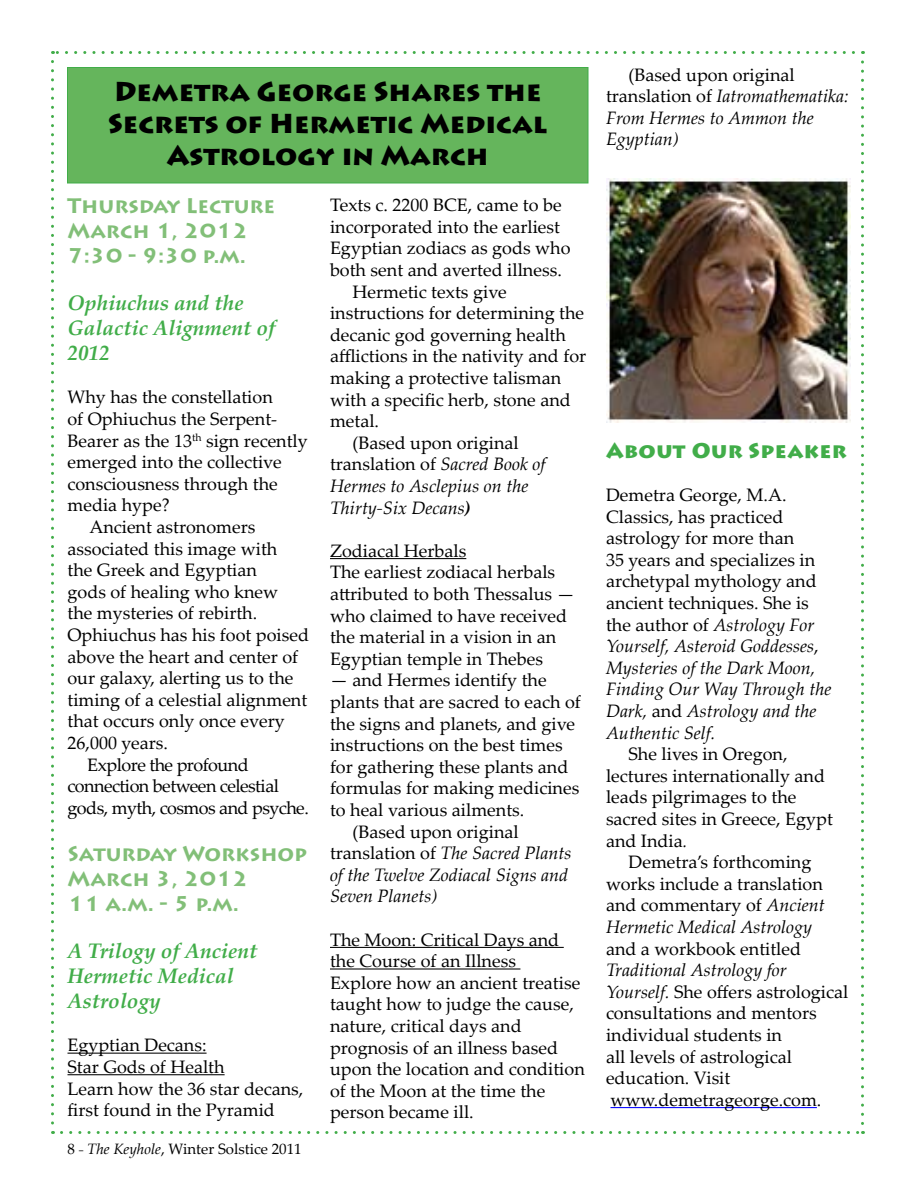
<style>
.page{position:relative;width:918px;height:1188px;background:#fff}
.page>*{position:absolute;margin:0;border:0;box-sizing:border-box;transform-origin:0 0}
.t1{font:900 27px/32.4px "Lithos Pro";color:#000;text-align:center}
.t2{font:italic 700 21px/25.2px "Palatino Linotype";color:#41ad49}
.t3{font:700 21px/25.2px "Lithos Pro";color:#82bf78}
.t4{font:900 21px "Lithos Pro";letter-spacing:.02em;color:#41ad49}
.t5{font:18px/21.6px "Palatino Linotype";color:#000}
.t6{font:italic 18px/21.6px "Palatino Linotype";color:#000}
.t7{font:18px "Palatino Linotype";letter-spacing:-.03em;color:#000}
.t8{font:15px "Palatino Linotype";color:#000}
.s1{font-style:italic}
.s2{font-weight:700}
.s3{font-style:normal}
</style>
<div class="page">
<div style="left:68px;top:68px;width:520px;height:115px;background:#65b55c"></div>
<div style="left:67px;top:67px;width:521px;height:116px;border:1px solid #41ad49"></div>
<svg style="left:51px;top:62px;width:3px;height:1072px"></svg>
<svg style="left:62px;top:1131px;width:801px;height:3px"></svg>
<svg style="left:861px;top:51px;width:3px;height:1073px"></svg>
<svg style="left:52px;top:51px;width:802px;height:3px"></svg>
<hr style="left:68px;top:1053px;width:139px;height:1px;background:#000">
<hr style="left:68px;top:1074px;width:157px;height:1px;background:#000">
<hr style="left:330px;top:558px;width:136px;height:1px;background:#000">
<hr style="left:330px;top:947px;width:234px;height:1px;background:#000">
<hr style="left:330px;top:968px;width:190px;height:2px;background:#000">
<img style="left:606px;top:178px;width:244px;height:245px">
<hr style="left:610px;top:1107px;width:207px;height:1px;background:#00f">
<h1 class="t1" style="left:108px;top:76px;width:441px">Demetra George Shares the<br>Secrets of Hermetic Medical<br>Astrology in March</h1>
<p class="t3" style="left:68px;top:193px;width:209px">Thursday Lecture<br>March 1, 2012<br>7:30 - 9:30 p.m.</p>
<p class="t2" style="left:68px;top:289px;width:209px">Ophiuchus and the<br>Galactic Alignment of<br>2012</p>
<p class="t5" style="left:68px;top:386px;width:207px">Why has the constellation</p>
<p class="t5" style="left:68px;top:407px;width:211px">of Ophiuchus the Serpent-</p>
<p class="t5" style="left:68px;top:429px;width:242px">Bearer as the 13<sup>th</sup> sign recently</p>
<p class="t5" style="left:68px;top:450px;width:216px">emerged into the collective</p>
<p class="t5" style="left:68px;top:472px;width:212px">consciousness through the</p>
<p class="t5" style="left:68px;top:494px;width:104px">media hype?</p>
<p class="t5" style="left:89px;top:515px;width:168px">Ancient astronomers</p>
<p class="t5" style="left:68px;top:537px;width:211px">associated this image with</p>
<p class="t5" style="left:68px;top:558px;width:191px">the Greek and Egyptian</p>
<p class="t5" style="left:68px;top:580px;width:212px">gods of healing who knew</p>
<p class="t5" style="left:68px;top:602px;width:191px">the mysteries of rebirth.</p>
<p class="t5" style="left:68px;top:623px;width:243px">Ophiuchus has his foot poised</p>
<p class="t5" style="left:68px;top:645px;width:232px">above the heart and center of</p>
<p class="t5" style="left:68px;top:666px;width:228px">our galaxy, alerting us to the</p>
<p class="t5" style="left:68px;top:688px;width:241px">timing of a celestial alignment</p>
<p class="t5" style="left:68px;top:710px;width:219px">that occurs only once every</p>
<p class="t5" style="left:68px;top:731px;width:102px">26,000 years.</p>
<p class="t7" style="left:87px;top:752px;width:163px">Explore the profound</p>
<p class="t7" style="left:68px;top:773px;width:213px">connection between celestial</p>
<p class="t7" style="left:68px;top:795px;width:243px">gods, myth, cosmos and psyche.</p>
<p class="t3" style="left:68px;top:841px;width:241px">Saturday Workshop<br>March 3, 2012<br>11 a.m. - 5 p.m.</p>
<p class="t2" style="left:68px;top:937px;width:191px">A Trilogy of Ancient<br>Hermetic Medical<br>Astrology</p>
<p class="t5" style="left:68px;top:1034px;width:237px">Egyptian Decans:<br>Star Gods of Health<br>Learn how the 36 star decans, first found in the Pyramid</p>
<p class="t8" style="left:68px;top:1138px;width:236px">8 ₋ <span class="s1">The Keyhole</span>, Winter Solstice 2011</p>
<p class="t5" style="left:330px;top:194px;width:233px">Texts c. 2200 BCE, came to be</p>
<p class="t5" style="left:330px;top:215px;width:232px">incorporated into the earliest</p>
<p class="t5" style="left:330px;top:237px;width:242px">Egyptian zodiacs as gods who</p>
<p class="t5" style="left:330px;top:258px;width:233px">both sent and averted illness.</p>
<p class="t5" style="left:352px;top:280px;width:156px">Hermetic texts give</p>
<p class="t5" style="left:330px;top:302px;width:256px">instructions for determining the</p>
<p class="t5" style="left:330px;top:323px;width:237px">decanic god governing health</p>
<p class="t5" style="left:330px;top:345px;width:258px">afflictions in the nativity and for</p>
<p class="t5" style="left:330px;top:366px;width:233px">making a protective talisman</p>
<p class="t5" style="left:330px;top:388px;width:242px">with a specific herb, stone and</p>
<p class="t5" style="left:330px;top:410px;width:51px">metal.</p>
<p class="t5" style="left:352px;top:431px;width:168px">(Based upon original</p>
<p class="t5" style="left:330px;top:453px;width:217px">translation of <span class="s1">Sacred Book of</span></p>
<p class="t6" style="left:330px;top:474px;width:200px">Hermes to Asclepius on the</p>
<p class="t6" style="left:330px;top:496px;width:142px">Thirty-Six Decans<span class="s2">)</span></p>
<p class="t5" style="left:330px;top:539px;width:246px">Zodiacal Herbals<br>The earliest zodiacal herbals attributed to both Thessalus — who claimed to have received the material in a vision in an<br>Egyptian temple in Thebes</p>
<p class="t5" style="left:330px;top:669px;width:218px">— and Hermes identify the</p>
<p class="t5" style="left:330px;top:690px;width:252px">plants that are sacred to each of</p>
<p class="t5" style="left:330px;top:712px;width:247px">the signs and planets, and give</p>
<p class="t5" style="left:330px;top:734px;width:234px">instructions on the best times</p>
<p class="t5" style="left:330px;top:755px;width:240px">for gathering these plants and</p>
<p class="t5" style="left:330px;top:777px;width:251px">formulas for making medicines</p>
<p class="t5" style="left:330px;top:798px;width:196px">to heal various ailments.</p>
<p class="t5" style="left:352px;top:820px;width:168px">(Based upon original</p>
<p class="t6" style="left:330px;top:842px;width:243px"><span class="s3">translation of</span> The Sacred Plants</p>
<p class="t6" style="left:330px;top:863px;width:240px">of the Twelve Zodiacal Signs and</p>
<p class="t6" style="left:330px;top:885px;width:109px">Seven Planets)</p>
<p class="t5" style="left:330px;top:928px;width:256px">The Moon: Critical Days and the Course of an Illness<br>Explore how an ancient treatise taught how to judge the cause, nature, critical days and prognosis of an illness based upon the location and condition of the Moon at the time the person became ill.</p>
<p class="t6" style="left:606px;top:63px;width:244px;text-indent:22px"><span class="s3">(Based upon original translation of</span> Iatromathematika:<br>From Hermes to Ammon the<br>Egyptian)</p>
<p class="t4" style="left:606px;top:437px;width:242px">About Our Speaker</p>
<p class="t5" style="left:606px;top:483px;width:227px">Demetra George, M.A.<br>Classics, has practiced astrology for more than<br>35 years and specializes in archetypal mythology and ancient techniques. She is the author of <span class="s1">Astrology For<br>Yourself, Asteroid Goddesses</span>,<br><span class="s1">Mysteries of the Dark Moon,<br>Finding Our Way Through the<br>Dark,</span> and <span class="s1">Astrology and the<br>Authentic Self.</span></p>
<p class="t5" style="left:606px;top:743px;width:228px;text-indent:22px">She lives in Oregon, lectures internationally and leads pilgrimages to the sacred sites in Greece, Egypt and India<span class="s1">.</span></p>
<p class="t5" style="left:606px;top:851px;width:220px;text-indent:22px">Demetra’s forthcoming works include a translation and commentary of <span class="s1">Ancient<br>Hermetic Medical Astrology</span></p>
<p class="t5" style="left:606px;top:937px;width:197px">and a workbook entitled</p>
<p class="t5" style="left:606px;top:959px;width:244px"><span class="s1">Traditional Astrology for<br>Yourself.</span> She offers astrological consultations and mentors individual students in<br>all levels of astrological education. Visit www.demetrageorge.com.</p>
</div>
